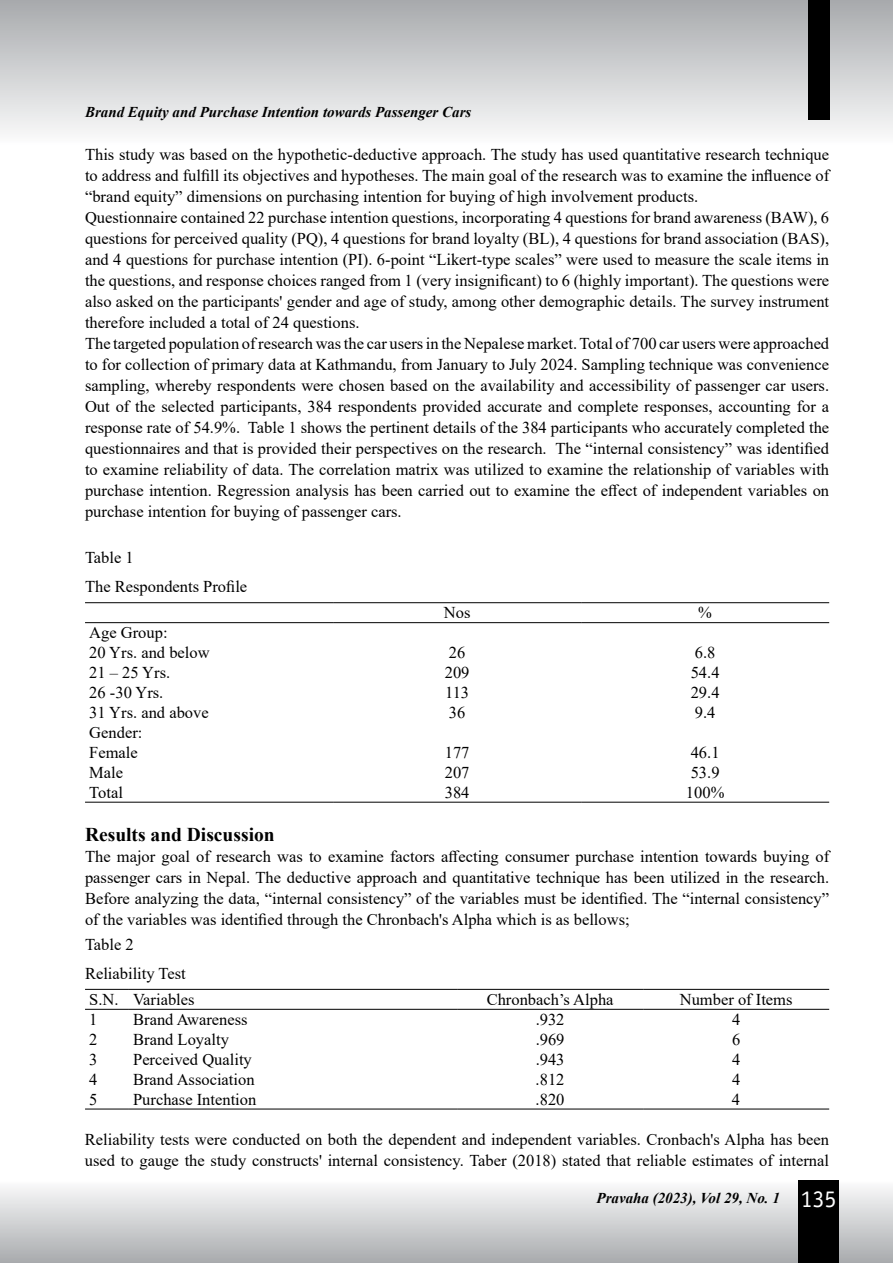
<style>
.page{position:relative;width:893px;height:1263px;background:#fff}
.page>*{position:absolute;margin:0;border:0;box-sizing:border-box;transform-origin:0 0}
.t1{font:700 19.5px "Times New Roman";color:#000}
.t2{font:16.5px/21px "Times New Roman";color:#000}
.t3{font:italic 700 15px "Times New Roman";color:#000}
.s1{font-family:"Officina Sans Std";font-weight:400;font-style:normal;font-size:24px;color:#fff}
</style>
<div class="page">
<div style="left:0;top:0;width:893px;height:145px;background:linear-gradient(to bottom,#a7aaac,#fcfcfc)"></div>
<div style="left:0;top:1180px;width:893px;height:83px;background:linear-gradient(to bottom,#fcfcfd,#a8abad)"></div>
<div style="left:808px;top:0;width:21px;height:120px;background:#000"></div>
<div style="left:798px;top:1180px;width:41px;height:83px;background:#000"></div>
<hr style="left:85px;top:602px;width:248px;height:1px;background:#000">
<hr style="left:333px;top:602px;width:248px;height:1px;background:#000">
<hr style="left:581px;top:602px;width:248px;height:1px;background:#000">
<hr style="left:85px;top:622px;width:248px;height:1px;background:#000">
<hr style="left:333px;top:622px;width:248px;height:1px;background:#000">
<hr style="left:581px;top:622px;width:248px;height:1px;background:#000">
<hr style="left:85px;top:802px;width:248px;height:1px;background:#000">
<hr style="left:333px;top:802px;width:248px;height:1px;background:#000">
<hr style="left:581px;top:802px;width:248px;height:1px;background:#000">
<hr style="left:85px;top:989px;width:44px;height:1px;background:#000">
<hr style="left:129px;top:989px;width:328px;height:1px;background:#000">
<hr style="left:457px;top:989px;width:186px;height:1px;background:#000">
<hr style="left:643px;top:989px;width:186px;height:1px;background:#000">
<hr style="left:85px;top:1009px;width:44px;height:1px;background:#000">
<hr style="left:129px;top:1009px;width:328px;height:1px;background:#000">
<hr style="left:457px;top:1009px;width:186px;height:1px;background:#000">
<hr style="left:643px;top:1009px;width:186px;height:1px;background:#000">
<hr style="left:85px;top:1109px;width:44px;height:1px;background:#000">
<hr style="left:129px;top:1109px;width:328px;height:1px;background:#000">
<hr style="left:457px;top:1109px;width:186px;height:1px;background:#000">
<hr style="left:643px;top:1109px;width:186px;height:1px;background:#000">
<p class="t3" style="left:85px;top:102px;width:388px">Brand Equity and Purchase Intention towards Passenger Cars</p>
<p class="t2" style="left:85px;top:144px;width:746px">This study was based on the hypothetic-deductive approach. The study has used quantitative research technique to address and fulfill its objectives and hypotheses. The main goal of the research was to examine the influence of “brand equity” dimensions on purchasing intention for buying of high involvement products.<br>Questionnaire contained 22 purchase intention questions, incorporating 4 questions for brand awareness (BAW), 6 questions for perceived quality (PQ), 4 questions for brand loyalty (BL), 4 questions for brand association (BAS), and 4 questions for purchase intention (PI). 6-point “Likert-type scales” were used to measure the scale items in the questions, and response choices ranged from 1 (very insignificant) to 6 (highly important). The questions were also asked on the participants' gender and age of study, among other demographic details. The survey instrument therefore included a total of 24 questions.<br>The targeted population of research was the car users in the Nepalese market. Total of 700 car users were approached to for collection of primary data at Kathmandu, from January to July 2024. Sampling technique was convenience sampling, whereby respondents were chosen based on the availability and accessibility of passenger car users.<br>Out of the selected participants, 384 respondents provided accurate and complete responses, accounting for a response rate of 54.9%. Table 1 shows the pertinent details of the 384 participants who accurately completed the questionnaires and that is provided their perspectives on the research. The “internal consistency” was identified to examine reliability of data. The correlation matrix was utilized to examine the relationship of variables with purchase intention. Regression analysis has been carried out to examine the effect of independent variables on purchase intention for buying of passenger cars.</p>
<p class="t2" style="left:85px;top:543px;width:164px;line-height:29px">Table 1<br>The Respondents Profile</p>
<p class="t2" style="left:444px;top:602px;width:28px">Nos</p>
<p class="t2" style="left:698px;top:602px;width:15px">%</p>
<p class="t2" style="left:89px;top:622px;width:122px;line-height:20px">Age Group:<br>20 Yrs. and below</p>
<p class="t2" style="left:449px;top:642px;width:18px">26</p>
<p class="t2" style="left:695px;top:642px;width:22px">6.8</p>
<p class="t2" style="left:89px;top:662px;width:82px">21 – 25 Yrs.</p>
<p class="t2" style="left:445px;top:662px;width:26px">209</p>
<p class="t2" style="left:691px;top:662px;width:30px">54.4</p>
<p class="t2" style="left:89px;top:682px;width:76px">26 -30 Yrs.</p>
<p class="t2" style="left:445px;top:682px;width:26px">113</p>
<p class="t2" style="left:691px;top:682px;width:30px">29.4</p>
<p class="t2" style="left:89px;top:702px;width:121px">31 Yrs. and above</p>
<p class="t2" style="left:449px;top:702px;width:18px">36</p>
<p class="t2" style="left:695px;top:702px;width:22px">9.4</p>
<p class="t2" style="left:89px;top:722px;width:55px;line-height:20px">Gender:<br>Female</p>
<p class="t2" style="left:445px;top:741px;width:26px">177</p>
<p class="t2" style="left:691px;top:741px;width:30px">46.1</p>
<p class="t2" style="left:89px;top:761px;width:35px">Male</p>
<p class="t2" style="left:445px;top:761px;width:26px">207</p>
<p class="t2" style="left:691px;top:761px;width:30px">53.9</p>
<p class="t2" style="left:89px;top:781px;width:35px">Total</p>
<p class="t2" style="left:445px;top:781px;width:26px">384</p>
<p class="t2" style="left:686px;top:781px;width:40px">100%</p>
<p class="t1" style="left:85px;top:820px;width:191px">Results and Discussion</p>
<p class="t2" style="left:85px;top:845px;width:746px;text-align:justify">The major goal of research was to examine factors affecting consumer purchase intention towards buying of passenger cars in Nepal. The deductive approach and quantitative technique has been utilized in the research.<br>Before analyzing the data, “internal consistency” of the variables must be identified. The “internal consistency” of the variables was identified through the Chronbach's Alpha which is as bellows;</p>
<p class="t2" style="left:85px;top:929px;width:102px;line-height:29px">Table 2<br>Reliability Test</p>
<p class="t2" style="left:89px;top:988px;width:107px">S.N. Variables</p>
<p class="t2" style="left:487px;top:988px;width:128px">Chronbach’s Alpha</p>
<p class="t2" style="left:680px;top:988px;width:114px">Number of Items</p>
<p class="t2" style="left:89px;top:1008px;width:10px">1</p>
<p class="t2" style="left:133px;top:1008px;width:116px">Brand Awareness</p>
<p class="t2" style="left:536px;top:1008px;width:30px">.932</p>
<p class="t2" style="left:732px;top:1008px;width:10px">4</p>
<p class="t2" style="left:89px;top:1028px;width:10px">2</p>
<p class="t2" style="left:133px;top:1028px;width:97px">Brand Loyalty</p>
<p class="t2" style="left:536px;top:1028px;width:30px">.969</p>
<p class="t2" style="left:732px;top:1028px;width:10px">6</p>
<p class="t2" style="left:89px;top:1048px;width:10px">3</p>
<p class="t2" style="left:133px;top:1048px;width:120px">Perceived Quality</p>
<p class="t2" style="left:536px;top:1048px;width:30px">.943</p>
<p class="t2" style="left:732px;top:1048px;width:10px">4</p>
<p class="t2" style="left:89px;top:1068px;width:10px">4</p>
<p class="t2" style="left:133px;top:1068px;width:123px">Brand Association</p>
<p class="t2" style="left:536px;top:1068px;width:30px">.812</p>
<p class="t2" style="left:732px;top:1068px;width:10px">4</p>
<p class="t2" style="left:89px;top:1088px;width:10px">5</p>
<p class="t2" style="left:133px;top:1088px;width:125px">Purchase Intention</p>
<p class="t2" style="left:536px;top:1088px;width:30px">.820</p>
<p class="t2" style="left:732px;top:1088px;width:10px">4</p>
<p class="t2" style="left:85px;top:1129px;width:746px">Reliability tests were conducted on both the dependent and independent variables. Cronbach's Alpha has been used to gauge the study constructs' internal consistency. Taber (2018) stated that reliable estimates of internal</p>
<p class="t3" style="left:596px;top:1187px;width:242px">Pravaha (2023), Vol 29, No. 1 <span class="s1">135</span></p>
</div>
